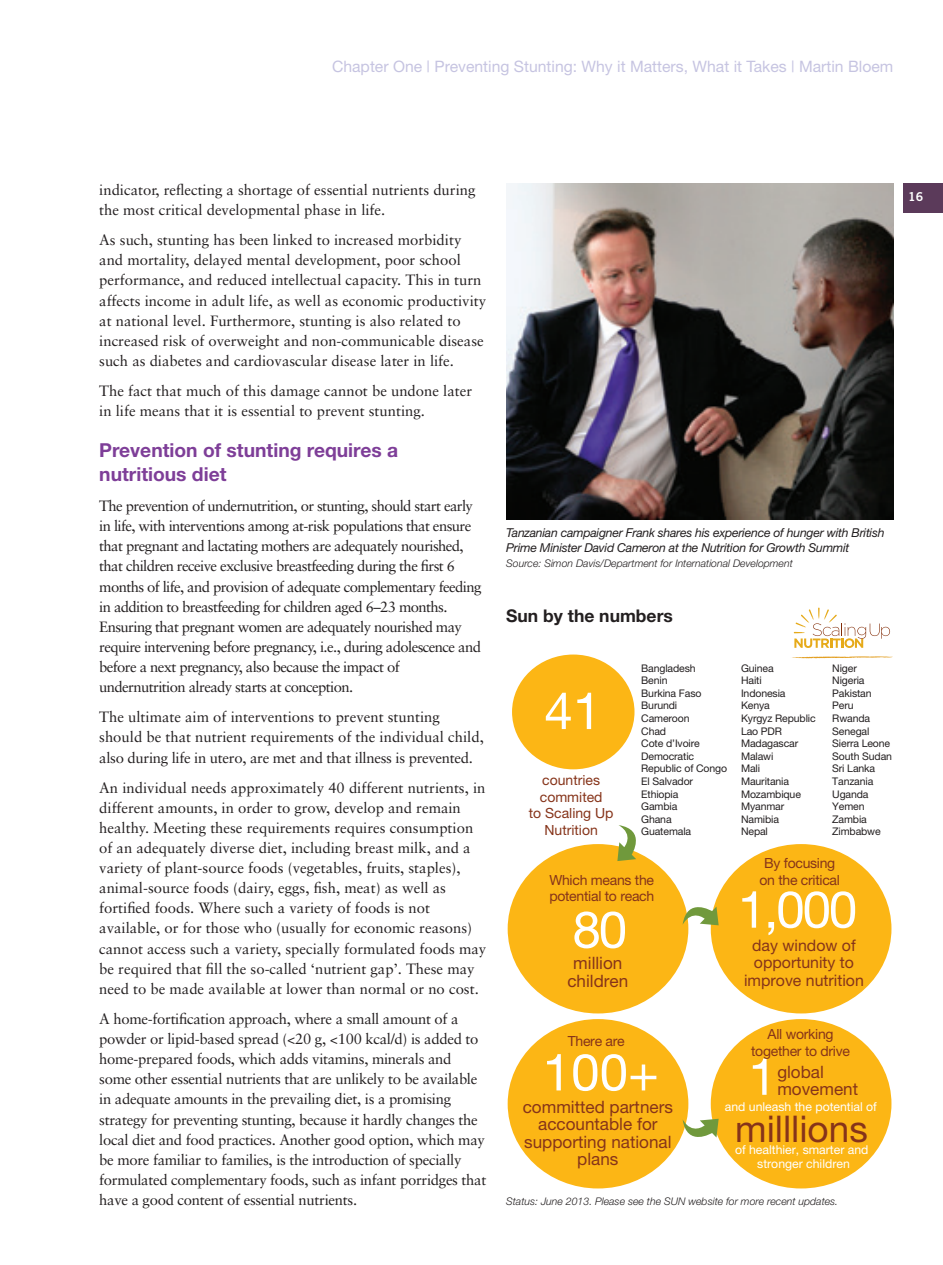
<style>
.page{position:relative;width:943px;height:1265px;background:#fff}
.page>*{position:absolute;margin:0;border:0;box-sizing:border-box;transform-origin:0 0}
.t1{font:51.27px "Helvetica Neue";letter-spacing:-.02em;color:#fff}
.t2{font:36.93px "Helvetica Neue";color:#86341a}
.Text_bold_1{font:700 19.25px/24.5px "Helvetica Neue";color:#7e3e98}
.t3{font:700 17.5px "Helvetica Neue";color:#231f20}
.t4{font:17.15px/17.5px "Helvetica Neue";color:#86341a;text-align:center}
.t5{font:15.92px/17.5px "Helvetica Neue";color:#86341a;text-align:center}
.Chapter_details_page{font:15.75px "Helvetica Neue";color:#c6c4e1}
.Text{font:14.88px/20.1px "Sabon";color:#231f20}
.Text-2{font:14.88px/20.1px "Sabon";letter-spacing:-.04em;color:#231f20}
.Text-3{font:14.88px/20.1px "Sabon";letter-spacing:-.02em;color:#231f20}
.t6{font:14px/16.8px "Helvetica Neue";letter-spacing:-.02em;color:#86341a;text-align:center}
.t7{font:14px/16.8px "Helvetica Neue";color:#86341a;text-align:center}
.Text_bold_1-2{font:italic 12.25px/14.9px "Helvetica Neue";letter-spacing:-.02em;color:#231f20}
.t8{font:12.25px/14px "Helvetica Neue";color:#fff;text-align:center}
.t9{font:12.25px "Trade Gothic Bold Two";color:#fff}
.t10{font:10.5px/12.6px "Helvetica Neue";letter-spacing:-.01em;color:#231f20}
.Text_bold_1-3{font:italic 300 10.5px "Helvetica Neue";color:#231f20}
</style>
<div class="page">
<div style="left:903px;top:184px;width:40px;height:29px;background:#5b3a5a"></div>
<img style="left:506px;top:184px;width:387px;height:336px">
<svg style="left:793px;top:608px;width:97px;height:40px"></svg>
<svg style="left:792px;top:656px;width:100px;height:3px"></svg>
<div style="left:507px;top:844px;width:181px;height:169px;background:#fcb615;border-radius:50%"></div>
<div style="left:512px;top:655px;width:122px;height:114px;background:#fcb615;border-radius:50%"></div>
<div style="left:507px;top:1019px;width:181px;height:169px;background:#fcb615;border-radius:50%"></div>
<div style="left:710px;top:844px;width:181px;height:169px;background:#fcb615;border-radius:50%"></div>
<div style="left:710px;top:1019px;width:181px;height:169px;background:#fcb615;border-radius:50%"></div>
<svg style="left:617px;top:825px;width:30px;height:36px"></svg>
<svg style="left:682px;top:896px;width:36px;height:29px"></svg>
<svg style="left:682px;top:1119px;width:36px;height:19px"></svg>
<p class="Chapter_details_page" style="left:332px;top:57px;width:563px">Chapter One | Preventing Stunting: Why it Matters, What it Takes | Martin Bloem</p>
<p class="Text" style="left:99px;top:180px;width:378px">indicator, reflecting a shortage of essential nutrients during the most critical developmental phase in life.</p>
<p class="Text" style="left:99px;top:230px;width:388px">As such, stunting has been linked to increased morbidity and mortality, delayed mental development, poor school performance, and reduced intellectual capacity. This in turn affects income in adult life, as well as economic productivity at national level. Furthermore, stunting is also related to increased risk of overweight and non-communicable disease such as diabetes and cardiovascular disease later in life.</p>
<p class="Text" style="left:99px;top:381px;width:374px">The fact that much of this damage cannot be undone later in life means that it is essential to prevent stunting.</p>
<p class="Text_bold_1" style="left:99px;top:437px;width:300px">Prevention of stunting requires a nutritious diet</p>
<p class="Text-2" style="left:99px;top:496px;width:384px">The prevention of undernutrition, or stunting, should start early in life, with interventions among at-risk populations that ensure that pregnant and lactating mothers are adequately nourished, that children receive exclusive breastfeeding during the first 6 months of life, and provision of adequate complementary feeding in addition to breastfeeding for children aged 6–23 months.<br>Ensuring that pregnant women are adequately nourished may require intervening before pregnancy, i.e., during adolescence and before a next pregnancy, also because the impact of undernutrition already starts at conception.</p>
<p class="Text" style="left:99px;top:707px;width:386px">The ultimate aim of interventions to prevent stunting should be that nutrient requirements of the individual child, also during life in utero, are met and that illness is prevented.</p>
<p class="Text" style="left:99px;top:777px;width:388px">An individual needs approximately 40 different nutrients, in different amounts, in order to grow, develop and remain healthy. Meeting these requirements requires consumption of an adequately diverse diet, including breast milk, and a variety of plant-source foods (vegetables, fruits, staples), animal-source foods (dairy, eggs, fish, meat) as well as fortified foods. Where such a variety of foods is not available, or for those who (usually for economic reasons) cannot access such a variety, specially formulated foods may be required that fill the so-called ‘nutrient gap’. These may need to be made available at lower than normal or no cost.</p>
<p class="Text-3" style="left:99px;top:1008px;width:388px">A home-fortification approach, where a small amount of a powder or lipid-based spread (&lt;20 g, &lt;100 kcal/d) is added to home-prepared foods, which adds vitamins, minerals and some other essential nutrients that are unlikely to be available in adequate amounts in the prevailing diet, is a promising strategy for preventing stunting, because it hardly changes the local diet and food practices. Another good option, which may be more familiar to families, is the introduction of specially formulated complementary foods, such as infant porridges that have a good content of essential nutrients.</p>
<p class="t9" style="left:908px;top:189px;width:16px">16</p>
<p class="Text_bold_1-2" style="left:506px;top:525px;width:380px">Tanzanian campaigner Frank shares his experience of hunger with British<br>Prime Minister David Cameron at the Nutrition for Growth Summit</p>
<p class="Text_bold_1-3" style="left:506px;top:557px;width:288px">Source: Simon Davis/Department for International Development</p>
<p class="t3" style="left:506px;top:605px;width:168px">Sun by the numbers</p>
<p class="t10" style="left:641px;top:661px;width:87px">Bangladesh<br>Benin<br>Burkina Faso<br>Burundi<br>Cameroon<br>Chad<br>Cote d’Ivoire<br>Democratic<br>Republic of Congo<br>El Salvador<br>Ethiopia<br>Gambia<br>Ghana<br>Guatemala</p>
<p class="t10" style="left:741px;top:661px;width:76px">Guinea<br>Haiti<br>Indonesia<br>Kenya<br>Kyrgyz Republic<br>Lao PDR<br>Madagascar<br>Malawi<br>Mali<br>Mauritania<br>Mozambique<br>Myanmar<br>Namibia<br>Nepal</p>
<p class="t10" style="left:832px;top:661px;width:61px">Niger<br>Nigeria<br>Pakistan<br>Peru<br>Rwanda<br>Senegal<br>Sierra Leone<br>South Sudan<br>Sri Lanka<br>Tanzania<br>Uganda<br>Yemen<br>Zambia<br>Zimbabwe</p>
<p class="t1" style="left:544px;top:680px;width:58px">41</p>
<p class="t7" style="left:529px;top:771px;width:86px">countries commited<br>to Scaling Up<br>Nutrition</p>
<p class="t6" style="left:549px;top:871px;width:106px;text-align:left">Which means the potential to reach</p>
<p class="t1" style="left:572px;top:899px;width:56px">80</p>
<p class="t4" style="left:567px;top:954px;width:62px">million children</p>
<p class="t6" style="left:759px;top:854px;width:82px">By focusing on the critical</p>
<p class="t1" style="left:737px;top:879px;width:121px">1,000</p>
<p class="t5" style="left:744px;top:936px;width:121px">day window of opportunity to improve nutrition</p>
<p class="t6" style="left:751px;top:1026px;width:100px">All working together to drive</p>
<p class="t6" style="left:567px;top:1032px;width:58px">There are</p>
<p class="t1" style="left:542px;top:1042px;width:118px">100+</p>
<p class="t1" style="left:748px;top:1046px;width:30px">1</p>
<p class="t2" style="left:735px;top:1107px;width:134px">milllions</p>
<p class="t4" style="left:777px;top:1063px;width:82px;text-align:left">global movement</p>
<p class="t8" style="left:724px;top:1100px;width:154px">and unleash the potential of</p>
<p class="t8" style="left:735px;top:1142px;width:135px">of healthier, smarter and stronger children</p>
<p class="t4" style="left:523px;top:1098px;width:152px">committed partners accountable for supporting national plans</p>
<p class="Text_bold_1-3" style="left:506px;top:1195px;width:333px">Status: June 2013. Please see the SUN website for more recent updates.</p>
</div>
